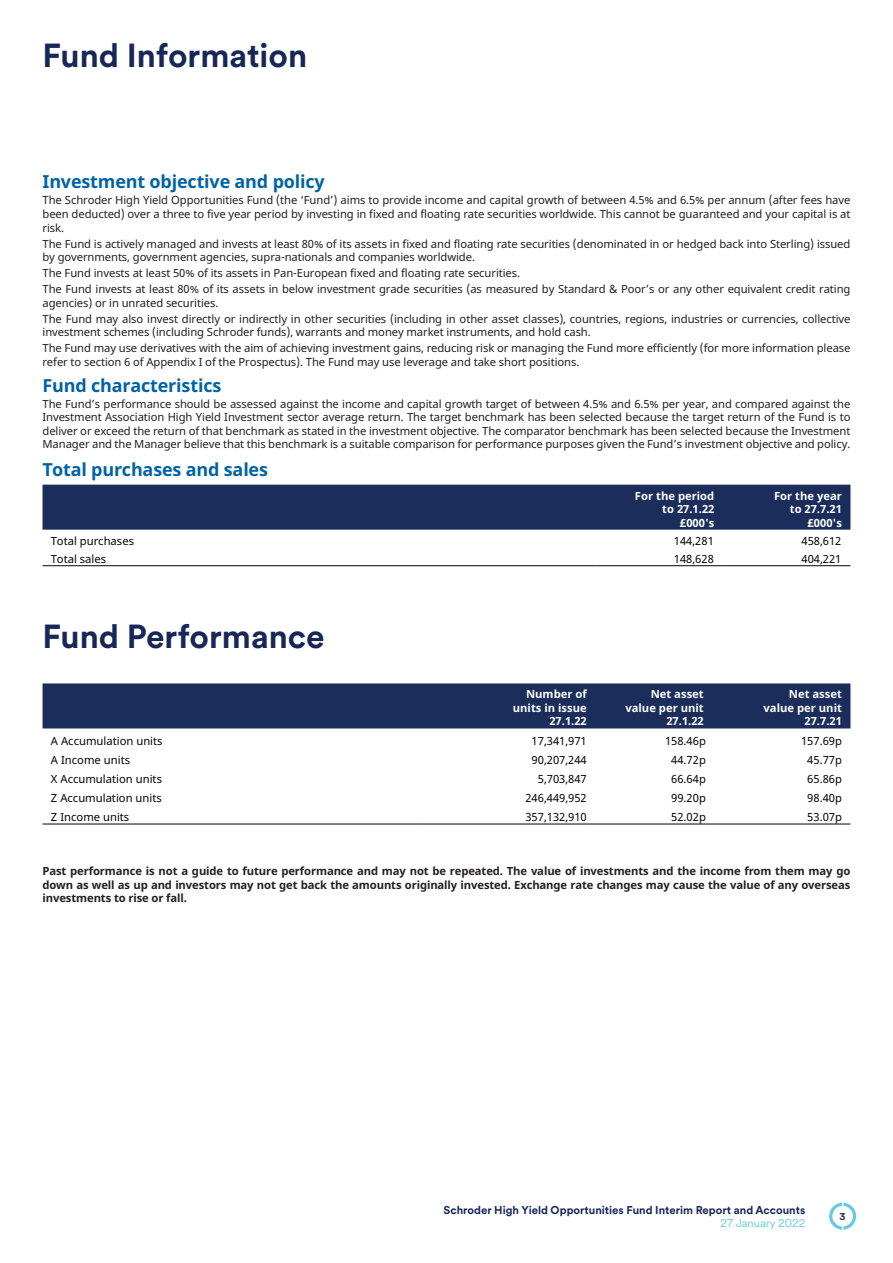
<style>
.page{position:relative;width:893px;height:1263px;background:#fff}
.page>*{position:absolute;margin:0;border:0;box-sizing:border-box;transform-origin:0 0}
.SectionNameTOC{font:700 33px "Schroders Circular";color:#172757}
.SectionHeaderBrightB{font:700 18px "Noto Sans";letter-spacing:-.01em;color:#0163a7}
.BodyTextSpan{font:11.25px/13.5px "Noto Sans";letter-spacing:-.01em;color:#231f20}
.BodyText{font:11.25px/13.5px "Noto Sans";letter-spacing:-.01em;color:#231f20;text-align:justify}
.BodyTextBold{font:700 11.25px/13.5px "Noto Sans";letter-spacing:-.01em;color:#231f20;text-align:justify}
.ID0EYLAE{font:11.25px "Noto Sans";color:#040503}
.ID0ENEAC{font:11.25px "Noto Sans";color:#040503}
.ID0EFFAE{font:700 11.25px/13.5px "Noto Sans";color:#fff;text-align:right}
.t1{font:700 11.25px "Schroders Circular";color:#172757}
.ID0E3G{font:700 11.25px/13.5px "Noto Sans";color:#fff;text-align:right}
.ID0EKFAC{font:11.25px "Noto Sans";color:#040503}
.t2{font:11.25px "Schroders Circular";color:#65cbdf}
.t3{font:700 9.75px "Schroders Circular";color:#172757}
</style>
<div class="page">
<svg style="left:829px;top:1203px;width:27px;height:26px"></svg>
<div style="left:43px;top:485px;width:807px;height:45px;background:#1b2d5b"></div>
<hr style="left:43px;top:565px;width:552px;height:1px;background:#040503">
<hr style="left:595px;top:565px;width:128px;height:1px;background:#040503">
<hr style="left:723px;top:565px;width:127px;height:1px;background:#040503">
<div style="left:43px;top:683px;width:807px;height:45px;background:#1b2d5b"></div>
<hr style="left:43px;top:824px;width:374px;height:1px;background:#040503">
<hr style="left:417px;top:824px;width:170px;height:1px;background:#040503">
<hr style="left:587px;top:824px;width:127px;height:1px;background:#040503">
<hr style="left:714px;top:824px;width:128px;height:1px;background:#040503">
<h1 class="SectionNameTOC" style="left:43px;top:33px;width:266px">Fund Information</h1>
<p class="SectionHeaderBrightB" style="left:43px;top:169px;width:284px">Investment objective and policy</p>
<p class="BodyTextSpan" style="left:43px;top:194px;width:809px;text-align:justify">The Schroder High Yield Opportunities Fund (the ‘Fund’) aims to provide income and capital growth of between 4.5% and 6.5% per annum (after fees have been deducted) over a three to five year period by investing in fixed and floating rate securities worldwide. This cannot be guaranteed and your capital is at risk.</p>
<p class="BodyTextSpan" style="left:43px;top:237px;width:809px">The Fund is actively managed and invests at least 80% of its assets in fixed and floating rate securities (denominated in or hedged back into Sterling) issued by governments, government agencies, supra-nationals and companies worldwide.</p>
<p class="BodyTextSpan" style="left:43px;top:267px;width:479px">The Fund invests at least 50% of its assets in Pan-European fixed and floating rate securities.</p>
<p class="BodyTextSpan" style="left:43px;top:283px;width:809px">The Fund invests at least 80% of its assets in below investment grade securities (as measured by Standard &amp; Poor’s or any other equivalent credit rating agencies) or in unrated securities.</p>
<p class="BodyTextSpan" style="left:43px;top:312px;width:809px">The Fund may also invest directly or indirectly in other securities (including in other asset classes), countries, regions, industries or currencies, collective investment schemes (including Schroder funds), warrants and money market instruments, and hold cash.</p>
<p class="BodyTextSpan" style="left:43px;top:342px;width:809px">The Fund may use derivatives with the aim of achieving investment gains, reducing risk or managing the Fund more efficiently (for more information please refer to section 6 of Appendix I of the Prospectus). The Fund may use leverage and take short positions.</p>
<p class="SectionHeaderBrightB" style="left:43px;top:372px;width:180px">Fund characteristics</p>
<p class="BodyText" style="left:43px;top:397px;width:809px">The Fund’s performance should be assessed against the income and capital growth target of between 4.5% and 6.5% per year, and compared against the Investment Association High Yield Investment sector average return. The target benchmark has been selected because the target return of the Fund is to deliver or exceed the return of that benchmark as stated in the investment objective. The comparator benchmark has been selected because the Investment Manager and the Manager believe that this benchmark is a suitable comparison for performance purposes given the Fund’s investment objective and policy.</p>
<p class="SectionHeaderBrightB" style="left:43px;top:457px;width:227px">Total purchases and sales</p>
<p class="ID0E3G" style="left:635px;top:489px;width:81px">For the period to 27.1.22 £000's</p>
<p class="ID0E3G" style="left:774px;top:489px;width:69px">For the year to 27.7.21 £000's</p>
<p class="ID0ENEAC" style="left:51px;top:533px;width:85px">Total purchases</p>
<p class="ID0EKFAC" style="left:674px;top:533px;width:41px">144,281</p>
<p class="ID0EKFAC" style="left:801px;top:533px;width:41px">458,612</p>
<p class="ID0ENEAC" style="left:51px;top:551px;width:57px">Total sales</p>
<p class="ID0EKFAC" style="left:674px;top:551px;width:41px">148,628</p>
<p class="ID0EKFAC" style="left:801px;top:551px;width:41px">404,221</p>
<p class="SectionNameTOC" style="left:43px;top:613px;width:284px">Fund Performance</p>
<p class="ID0EFFAE" style="left:513px;top:688px;width:76px">Number of units in issue<br>27.1.22</p>
<p class="ID0EFFAE" style="left:625px;top:688px;width:80px">Net asset value per unit<br>27.1.22</p>
<p class="ID0EFFAE" style="left:763px;top:688px;width:80px">Net asset value per unit<br>27.7.21</p>
<p class="ID0ENEAC" style="left:51px;top:733px;width:113px">A Accumulation units</p>
<p class="ID0EYLAE" style="left:532px;top:733px;width:57px">17,341,971</p>
<p class="ID0EYLAE" style="left:665px;top:733px;width:42px">158.46p</p>
<p class="ID0EYLAE" style="left:801px;top:733px;width:42px">157.69p</p>
<p class="ID0ENEAC" style="left:51px;top:752px;width:81px">A Income units</p>
<p class="ID0EYLAE" style="left:532px;top:752px;width:57px">90,207,244</p>
<p class="ID0EYLAE" style="left:671px;top:752px;width:36px">44.72p</p>
<p class="ID0EYLAE" style="left:807px;top:752px;width:36px">45.77p</p>
<p class="ID0ENEAC" style="left:51px;top:771px;width:113px">X Accumulation units</p>
<p class="ID0EYLAE" style="left:538px;top:771px;width:51px">5,703,847</p>
<p class="ID0EYLAE" style="left:671px;top:771px;width:36px">66.64p</p>
<p class="ID0EYLAE" style="left:807px;top:771px;width:36px">65.86p</p>
<p class="ID0ENEAC" style="left:51px;top:790px;width:112px">Z Accumulation units</p>
<p class="ID0EYLAE" style="left:525px;top:790px;width:63px">246,449,952</p>
<p class="ID0EYLAE" style="left:671px;top:790px;width:36px">99.20p</p>
<p class="ID0EYLAE" style="left:807px;top:790px;width:36px">98.40p</p>
<p class="ID0ENEAC" style="left:51px;top:809px;width:80px">Z Income units</p>
<p class="ID0EYLAE" style="left:525px;top:809px;width:63px">357,132,910</p>
<p class="ID0EYLAE" style="left:671px;top:809px;width:36px">52.02p</p>
<p class="ID0EYLAE" style="left:807px;top:809px;width:36px">53.07p</p>
<p class="BodyTextBold" style="left:43px;top:864px;width:809px">Past performance is not a guide to future performance and may not be repeated. The value of investments and the income from them may go down as well as up and investors may not get back the amounts originally invested. Exchange rate changes may cause the value of any overseas investments to rise or fall.</p>
<p class="t1" style="left:444px;top:1202px;width:363px">Schroder High Yield Opportunities Fund Interim Report and Accounts</p>
<p class="t2" style="left:720px;top:1215px;width:86px">27 January 2022</p>
<p class="t3" style="left:840px;top:1209px;width:8px">3</p>
</div>
